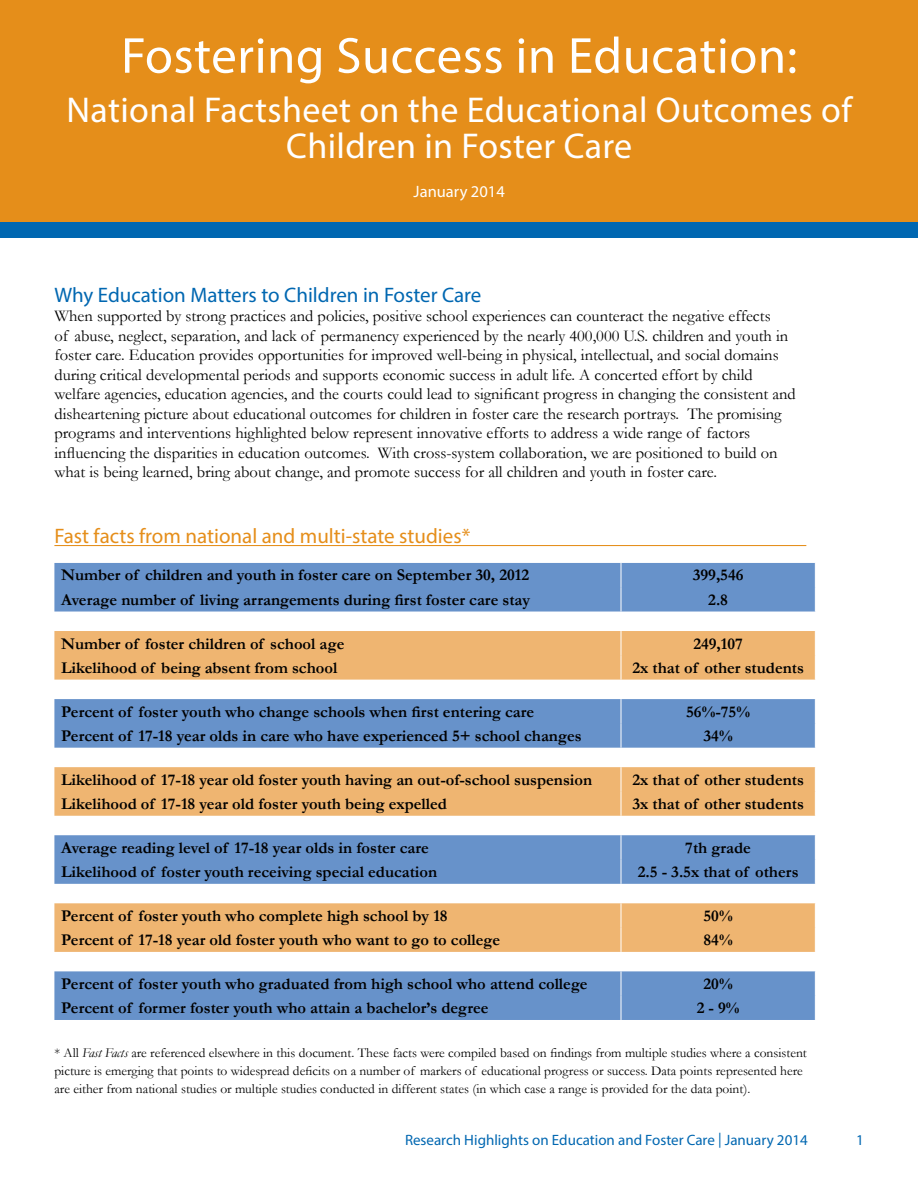
<style>
.page{position:relative;width:918px;height:1188px;background:#fff}
.page>*{position:absolute;margin:0;border:0;box-sizing:border-box;transform-origin:0 0}
.t1{font:51px "Myriad Pro";letter-spacing:.01em;color:#fff}
.t2{font:36px/36px "Myriad Pro";letter-spacing:.01em;color:#fff;text-align:center}
.t3{font:21px "Myriad Pro";color:#e58e1a}
.t4{font:21px "Myriad Pro";color:#0067b1}
.t5{font:16.5px/19.5px "Garamond";color:#000}
.t6{font:700 16.5px "Garamond";color:#000}
.t7{font:16.5px "Myriad Pro";color:#fff}
.t8{font:15px "Myriad Pro";color:#0067b1}
.t9{font:13.5px/18px "Garamond";color:#000}
.s1{font-style:italic}
</style>
<div class="page">
<div style="left:0;top:0;width:918px;height:225px;background:#e58e1a"></div>
<hr style="left:54px;top:545px;width:752px;height:1px;background:#e58e1a">
<div style="left:54px;top:563px;width:762px;height:49px;background:#6792ca"></div>
<div style="left:54px;top:631px;width:762px;height:49px;background:#efb571"></div>
<div style="left:54px;top:699px;width:762px;height:49px;background:#6792ca"></div>
<div style="left:54px;top:767px;width:762px;height:49px;background:#efb571"></div>
<div style="left:54px;top:835px;width:762px;height:49px;background:#6792ca"></div>
<div style="left:54px;top:903px;width:762px;height:49px;background:#efb571"></div>
<div style="left:54px;top:971px;width:762px;height:49px;background:#6792ca"></div>
<div style="left:0;top:222px;width:918px;height:16px;background:#0067b1"></div>
<h1 class="t1" style="left:121px;top:24px;width:678px">Fostering Success in Education:</h1>
<h2 class="t2" style="left:67px;top:92px;width:787px">National Factsheet on the Educational Outcomes of<br>Children in Foster Care</h2>
<p class="t7" style="left:414px;top:182px;width:93px">January 2014</p>
<p class="t4" style="left:54px;top:282px;width:429px">Why Education Matters to Children in Foster Care</p>
<p class="t5" style="left:54px;top:306px;width:743px">When supported by strong practices and policies, positive school experiences can counteract the negative effects<br>of abuse, neglect, separation, and lack of permanency experienced by the nearly 400,000 U.S. children and youth in foster care. Education provides opportunities for improved well-being in physical, intellectual, and social domains during critical developmental periods and supports economic success in adult life. A concerted effort by child welfare agencies, education agencies, and the courts could lead to significant progress in changing the consistent and disheartening picture about educational outcomes for children in foster care the research portrays. The promising programs and interventions highlighted below represent innovative efforts to address a wide range of factors influencing the disparities in education outcomes. With cross-system collaboration, we are positioned to build on what is being learned, bring about change, and promote success for all children and youth in foster care.</p>
<p class="t3" style="left:54px;top:523px;width:418px">Fast facts from national and multi-state studies*</p>
<p class="t6" style="left:61px;top:565px;width:469px">Number of children and youth in foster care on September 30, 2012</p>
<p class="t6" style="left:693px;top:565px;width:52px">399,546</p>
<p class="t6" style="left:61px;top:590px;width:471px">Average number of living arrangements during first foster care stay</p>
<p class="t6" style="left:708px;top:590px;width:21px">2.8</p>
<p class="t6" style="left:61px;top:633px;width:285px">Number of foster children of school age</p>
<p class="t6" style="left:693px;top:633px;width:51px">249,107</p>
<p class="t6" style="left:61px;top:658px;width:278px">Likelihood of being absent from school</p>
<p class="t6" style="left:632px;top:658px;width:173px">2x that of other students</p>
<p class="t6" style="left:61px;top:702px;width:475px">Percent of foster youth who change schools when first entering care</p>
<p class="t6" style="left:686px;top:702px;width:65px">56%-75%</p>
<p class="t6" style="left:61px;top:726px;width:522px">Percent of 17-18 year olds in care who have experienced 5+ school changes</p>
<p class="t6" style="left:704px;top:726px;width:31px">34%</p>
<p class="t6" style="left:61px;top:770px;width:533px">Likelihood of 17-18 year old foster youth having an out-of-school suspension</p>
<p class="t6" style="left:632px;top:770px;width:173px">2x that of other students</p>
<p class="t6" style="left:61px;top:794px;width:387px">Likelihood of 17-18 year old foster youth being expelled</p>
<p class="t6" style="left:632px;top:794px;width:173px">3x that of other students</p>
<p class="t6" style="left:61px;top:838px;width:369px">Average reading level of 17-18 year olds in foster care</p>
<p class="t6" style="left:685px;top:838px;width:67px">7th grade</p>
<p class="t6" style="left:61px;top:862px;width:378px">Likelihood of foster youth receiving special education</p>
<p class="t6" style="left:638px;top:862px;width:162px">2.5 - 3.5x that of others</p>
<p class="t6" style="left:61px;top:906px;width:388px">Percent of foster youth who complete high school by 18</p>
<p class="t6" style="left:704px;top:906px;width:31px">50%</p>
<p class="t6" style="left:61px;top:930px;width:441px">Percent of 17-18 year old foster youth who want to go to college</p>
<p class="t6" style="left:704px;top:930px;width:31px">84%</p>
<p class="t6" style="left:61px;top:974px;width:528px">Percent of foster youth who graduated from high school who attend college</p>
<p class="t6" style="left:704px;top:974px;width:31px">20%</p>
<p class="t6" style="left:61px;top:998px;width:429px">Percent of former foster youth who attain a bachelor’s degree</p>
<p class="t6" style="left:697px;top:998px;width:44px">2 - 9%</p>
<p class="t9" style="left:54px;top:1044px;width:754px">* All <span class="s1">Fast Facts</span> are referenced elsewhere in this document. These facts were compiled based on findings from multiple studies where a consistent picture is emerging that points to widespread deficits on a number of markers of educational progress or success. Data points represented here are either from national studies or multiple studies conducted in different states (in which case a range is provided for the data point).</p>
<p class="t8" style="left:405px;top:1131px;width:404px">Research Highlights on Education and Foster Care | January 2014</p>
<p class="t8" style="left:856px;top:1131px;width:9px">1</p>
</div>
